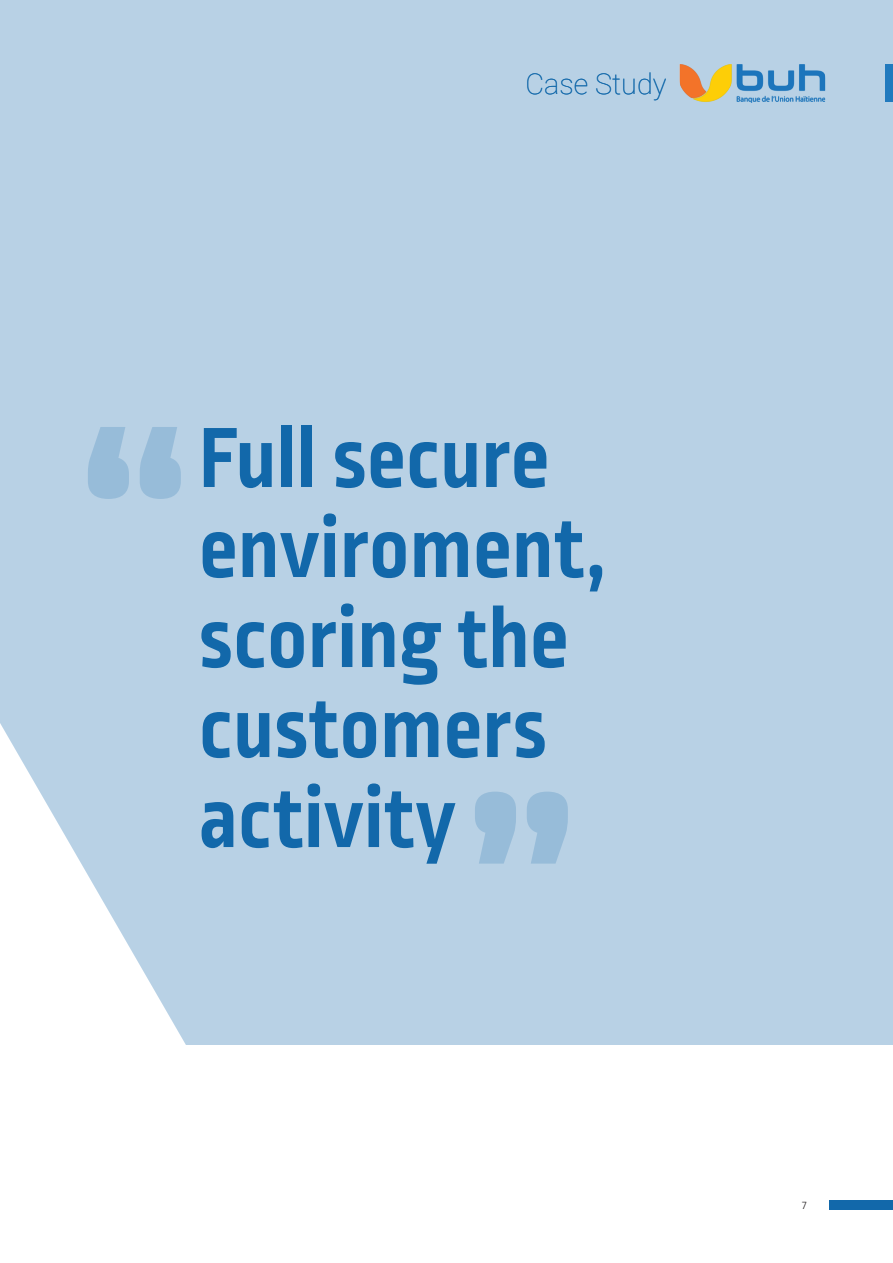
<style>
.page{position:relative;width:893px;height:1263px;background:#fff}
.page>*{position:absolute;margin:0;border:0;box-sizing:border-box;transform-origin:0 0}
.t1{font:700 300px "Ropa Sans Pro";color:#1268aa}
.t2{font:700 90px/90px "Ropa Sans Pro";color:#1268aa}
.t3{font:100 28.8px "Roboto";color:#1268aa}
.t4{font:300 12px "Ropa Sans Pro";color:#231f20}
</style>
<div class="page">
<div style="left:829px;top:1200px;width:64px;height:10px;background:#1268aa"></div>
<div style="left:0;top:0;width:893px;height:1045px;background:#b8d1e5"></div>
<div style="left:885px;top:64px;width:8px;height:37px;background:#217abe"></div>
<p class="t3" style="left:526px;top:64px;width:142px">Case Study</p>
<h1 class="t1" style="left:76px;top:368px;width:117px">“</h1>
<p class="t2" style="left:199px;top:417px;width:408px">Full secure enviroment, scoring the customers activity</p>
<h1 class="t1" style="left:463px;top:732px;width:117px">”</h1>
<p class="t4" style="left:802px;top:1198px;width:6px">7</p>
</div>
